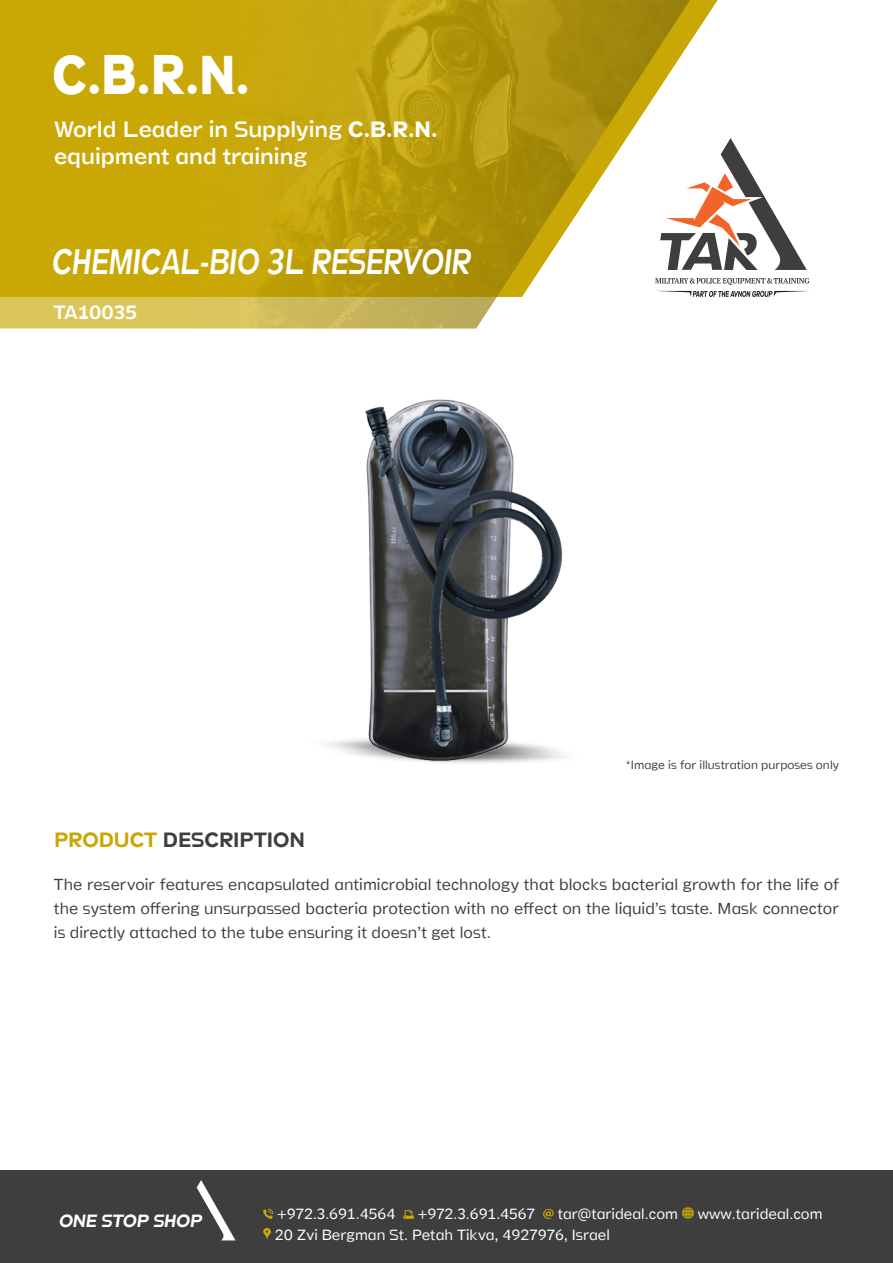
<style>
.page{position:relative;width:893px;height:1263px;background:#fff}
.page>*{position:absolute;margin:0;border:0;box-sizing:border-box;transform-origin:0 0}
.t1{font:800 55.5px "Stamen";color:#fff;scale:.9 1}
.t2{font:italic 300 36px "Stamen";color:#fff;scale:.8 1}
.t3{font:300 22.5px/27px "Stamen";color:#fff}
.t4{font:21px "Stamen";color:#3e3e3f}
.t5{font:300 19.5px "Stamen";color:#fff}
.t6{font:italic 18px "Stamen";color:#fff}
.t7{font:200 16.2px/24px "Stamen";color:#3e3e3f;text-align:justify}
.t8{font:200 15px/21px "Stamen";color:#fff}
.t9{font:200 12px "Stamen";color:#3e3e3f}
.s1{font-weight:700}
.s2{color:#c9a805}
</style>
<div class="page">
<svg style="left:0;top:0;width:172px;height:328px;background:#caaa0d"></svg>
<img style="left:172px;top:0;width:526px;height:328px">
<div style="left:0;top:1170px;width:893px;height:93px;background:#3e3e3f"></div>
<svg style="left:263px;top:1209px;width:10px;height:10px"></svg>
<svg style="left:403px;top:1210px;width:11px;height:9px"></svg>
<svg style="left:543px;top:1209px;width:11px;height:10px"></svg>
<svg style="left:682px;top:1207px;width:12px;height:12px"></svg>
<svg style="left:263px;top:1228px;width:8px;height:12px"></svg>
<svg style="left:197px;top:1180px;width:38px;height:60px"></svg>
<svg style="left:655px;top:278px;width:154px;height:7px"></svg>
<svg style="left:660px;top:138px;width:147px;height:132px"></svg>
<svg style="left:655px;top:291px;width:153px;height:6px"></svg>
<img style="left:333px;top:399px;width:233px;height:364px">
<h1 class="t1" style="left:53px;top:31px;width:221px">C B. R. N. .</h1>
<h3 class="t3" style="left:54px;top:115px;width:385px">World Leader in Supplying <span class="s1">C B. R. N. . </span>equipment and training</h3>
<h2 class="t2" style="left:53px;top:233px;width:525px">CHEMICAL-BIO L3 RESERVOIR</h2>
<p class="t5" style="left:54px;top:297px;width:85px">TA10035</p>
<p class="t4" style="left:54px;top:823px;width:253px"><span class="s2">PRODUCT</span> DESCRIPTION</p>
<p class="t9" style="left:626px;top:757px;width:215px">*Image is for illustration purposes only</p>
<p class="t7" style="left:54px;top:873px;width:787px">The reservoir features encapsulated antimicrobial technology that blocks bacterial growth for the life of the system offering unsurpassed bacteria protection with no effect on the liquid s’ taste. Mask connector is directly attached to the tube ensuring it doesn t’ get lost.</p>
<p class="t6" style="left:59px;top:1206px;width:144px">ONE STOP SHOP</p>
<p class="t8" style="left:558px;top:1203px;width:122px">tar@tarideal.com</p>
<p class="t8" style="left:275px;top:1203px;width:337px">+972.3.691.4564<br>20 Zvi Bergman St. Petah Tikva, 4927976, Israel</p>
<p class="t8" style="left:418px;top:1203px;width:119px">+972.3.691.4567</p>
<p class="t8" style="left:698px;top:1203px;width:126px">www.tarideal.com</p>
</div>
